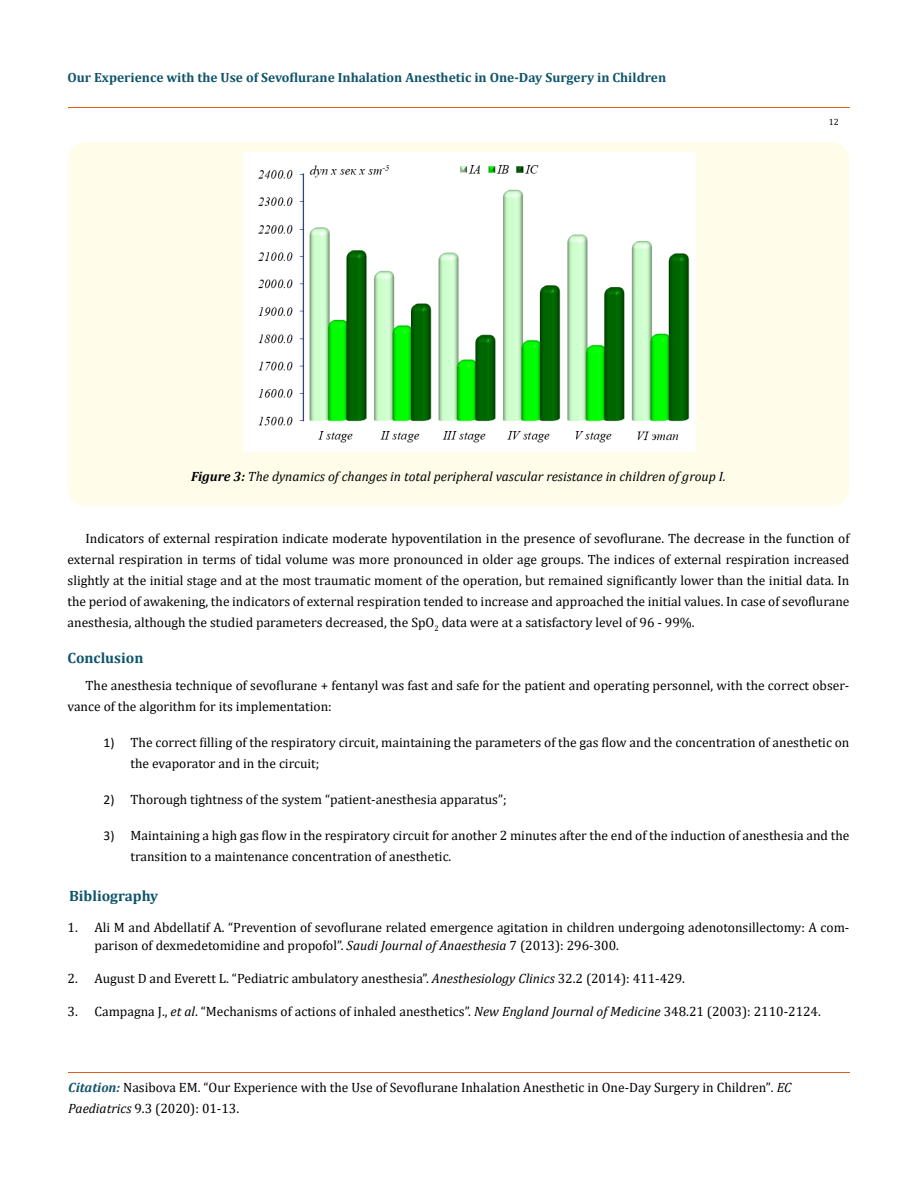
<style>
.page{position:relative;width:917px;height:1188px;background:#fff}
.page>*{position:absolute;margin:0;border:0;box-sizing:border-box;transform-origin:0 0}
.t1{font:700 15px "Cambria";color:#0e546a}
.t2{font:13.5px/21px "Cambria";color:#000}
.t3{font:italic 13.5px "Cambria";color:#000}
.t4{font:700 13.35px "Cambria";color:#0e546a}
.t5{font:9px "Cambria";color:#000}
.s1{font-weight:700}
.s2{font-family:"Calibri"}
.s3{font-style:italic}
.s4{font-weight:700;font-style:italic;color:#0e546a}
.s5{font-size:13.35px}
</style>
<div class="page">
<hr style="left:68px;top:108px;width:781px;height:1px;background:#e05d1a">
<hr style="left:68px;top:1072px;width:781px;height:1px;background:#e05d1a">
<div style="left:68px;top:142px;width:781px;height:364px;background:#fffde9;border-radius:18px"></div>
<img style="left:243px;top:153px;width:452px;height:298px">
<p class="t4" style="left:68px;top:68px;width:600px">Our Experience with the Use of Sevoflurane Inhalation Anesthetic in One-Day Surgery in Children</p>
<p class="t5" style="left:828px;top:116px;width:11px">12</p>
<p class="t3" style="left:191px;top:467px;width:536px"><span class="s1">Figure 3:</span> The dynamics of changes in total peripheral vascular resistance in children of group I.</p>
<p class="t2" style="left:68px;top:528px;width:783px;text-align:justify;text-indent:18px">Indicators of external respiration indicate moderate hypoventilation in the presence of sevoflurane. The decrease in the function of external respiration in terms of tidal volume was more pronounced in older age groups. The indices of external respiration increased slightly at the initial stage and at the most traumatic moment of the operation, but remained significantly lower than the initial data. In the period of awakening, the indicators of external respiration tended to increase and approached the initial values. In case of sevoflurane anesthesia, although the studied parameters decreased, the SpO<sub>2</sub> data were at a satisfactory level of 96 - 99%.</p>
<p class="t1" style="left:68px;top:647px;width:77px">Conclusion</p>
<p class="t2" style="left:68px;top:675px;width:783px;text-indent:18px">The anesthesia technique of sevoflurane + fentanyl was fast and safe for the patient and operating personnel, with the correct obser&shy;vance of the algorithm for its implementation:</p>
<p class="t2" style="left:131px;top:732px;width:720px;text-indent:-27px"><span class="s2">1)</span> The correct filling of the respiratory circuit, maintaining the parameters of the gas flow and the concentration of anesthetic on the evaporator and in the circuit;</p>
<p class="t2" style="left:104px;top:789px;width:404px"><span class="s2">2)</span> Thorough tightness of the system “patient-anesthesia apparatus”;</p>
<p class="t2" style="left:131px;top:825px;width:720px;text-indent:-27px"><span class="s2">3)</span> Maintaining a high gas flow in the respiratory circuit for another 2 minutes after the end of the induction of anesthesia and the transition to a maintenance concentration of anesthetic.</p>
<p class="t1" style="left:69px;top:885px;width:91px">Bibliography</p>
<p class="t2" style="left:94px;top:918px;width:756px;line-height:18px;text-indent:-27px">1. Ali M and Abdellatif A. “Prevention of sevoflurane related emergence agitation in children undergoing adenotonsillectomy: A com&shy;parison of dexmedetomidine and propofol”. <span class="s3">Saudi Journal of Anaesthesia</span> 7 (2013): 296-300.</p>
<p class="t2" style="left:68px;top:967px;width:619px">2. August D and Everett L. “Pediatric ambulatory anesthesia”. <span class="s3">Anesthesiology Clinics</span> 32.2 (2014): 411-429.</p>
<p class="t2" style="left:68px;top:1000px;width:754px">3. Campagna J., <span class="s3">et al</span>. “Mechanisms of actions of inhaled anesthetics”. <span class="s3">New England Journal of Medicine</span> 348.21 (2003): 2110-2124.</p>
<p class="t2" style="left:68px;top:1077px;width:724px"><span class="s4">Citation:</span> Nasibova EM. “Our Experience with the Use of Sevoflurane Inhalation Anesthetic in One-Day Surgery in Children”<span class="s5">.</span> <span class="s3">EC<br>Paediatrics</span> 9.3 (2020): 01-13.</p>
</div>
